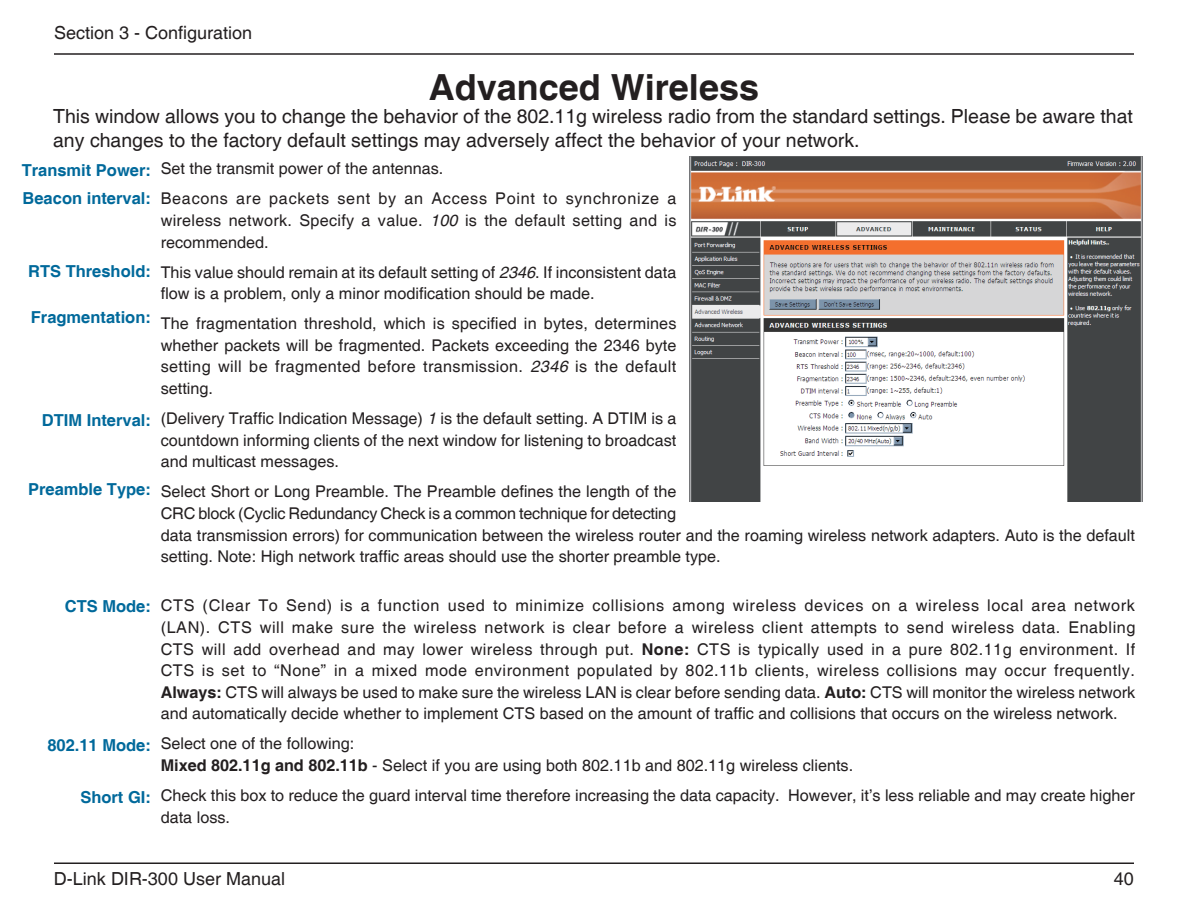
<style>
.page{position:relative;width:1188px;height:918px;background:#fff}
.page>*{position:absolute;margin:0;border:0;box-sizing:border-box;transform-origin:0 0}
.t1{font:700 36px "Helvetica";color:#231f20}
.t2{font:19.5px/23.4px "Helvetica";color:#231f20}
.t3{font:18px "Helvetica";color:#231f20}
.t4{font:700 16.5px/28.3px "Helvetica";color:#00699b}
.t5{font:16.2px/21.6px "Helvetica";color:#231f20}
.t6{font:16.2px/30.2px "Helvetica";letter-spacing:.045em;color:#231f20}
.t7{font:16.2px/21.6px "Helvetica";letter-spacing:.02em;color:#231f20}
.s1{font-style:italic}
.s2{font-weight:700}
</style>
<div class="page">
<hr style="left:54px;top:53px;width:1080px;height:2px;background:#231f20">
<hr style="left:54px;top:862px;width:1080px;height:2px;background:#231f20">
<img style="left:689px;top:157px;width:453px;height:345px">
<p class="t3" style="left:54px;top:22px;width:200px">Section 3 - Configuration</p>
<h1 class="t1" style="left:429px;top:65px;width:332px">Advanced Wireless</h1>
<p class="t2" style="left:53px;top:105px;width:1081px">This window allows you to change the behavior of the 802.11g wireless radio from the standard settings. Please be aware that any changes to the factory default settings may adversely affect the behavior of your network.</p>
<p class="t4" style="left:22px;top:157px;width:131px">Transmit Power:<br>Beacon interval:</p>
<p class="t4" style="left:28px;top:258px;width:124px">RTS Threshold:</p>
<p class="t4" style="left:31px;top:304px;width:122px">Fragmentation:</p>
<p class="t4" style="left:42px;top:407px;width:111px">DTIM Interval:</p>
<p class="t4" style="left:28px;top:476px;width:124px">Preamble Type:</p>
<p class="t4" style="left:65px;top:593px;width:88px">CTS Mode:</p>
<p class="t4" style="left:47px;top:732px;width:105px">802.11 Mode:</p>
<p class="t4" style="left:80px;top:784px;width:72px">Short GI:</p>
<p class="t6" style="left:161px;top:154px;width:517px">Set the transmit power of the antennas.<br>Beacons are packets sent by an Access Point to synchronize a</p>
<p class="t7" style="left:161px;top:210px;width:517px">wireless network. Specify a value. <span class="s1">100</span> is the default setting and is recommended.</p>
<p class="t5" style="left:161px;top:262px;width:517px">This value should remain at its default setting of <span class="s1">2346</span>. If inconsistent data flow is a problem, only a minor modification should be made.</p>
<p class="t5" style="left:161px;top:313px;width:517px;text-align:justify">The fragmentation threshold, which is specified in bytes, determines whether packets will be fragmented. Packets exceeding the 2346 byte setting will be fragmented before transmission. <span class="s1">2346</span> is the default setting.</p>
<p class="t5" style="left:161px;top:408px;width:517px;text-align:justify">(Delivery Traffic Indication Message) <span class="s1">1</span> is the default setting. A DTIM is a countdown informing clients of the next window for listening to broadcast and multicast messages.</p>
<p class="t5" style="left:161px;top:482px;width:976px">Select Short or Long Preamble. The Preamble defines the length of the<br>CRC block (Cyclic Redundancy Check is a common technique for detecting<br>data transmission errors) for communication between the wireless router and the roaming wireless network adapters. Auto is the default setting. Note: High network traffic areas should use the shorter preamble type.</p>
<p class="t5" style="left:161px;top:595px;width:976px;text-align:justify">CTS (Clear To Send) is a function used to minimize collisions among wireless devices on a wireless local area network (LAN). CTS will make sure the wireless network is clear before a wireless client attempts to send wireless data. Enabling CTS will add overhead and may lower wireless through put. <span class="s2">None:</span> CTS is typically used in a pure 802.11g environment. If CTS is set to “None” in a mixed mode environment populated by 802.11b clients, wireless collisions may occur frequently.<br><span class="s2">Always:</span> CTS will always be used to make sure the wireless LAN is clear before sending data. <span class="s2">Auto:</span> CTS will monitor the wireless network and automatically decide whether to implement CTS based on the amount of traffic and collisions that occurs on the wireless network.</p>
<p class="t5" style="left:161px;top:734px;width:694px">Select one of the following:<br><span class="s2">Mixed 802.11g and 802.11b</span> - Select if you are using both 802.11b and 802.11g wireless clients.</p>
<p class="t5" style="left:161px;top:785px;width:976px">Check this box to reduce the guard interval time therefore increasing the data capacity. However, it’s less reliable and may create higher data loss.</p>
<p class="t3" style="left:54px;top:868px;width:233px">D-Link DIR-300 User Manual</p>
<p class="t3" style="left:1114px;top:868px;width:22px">40</p>
</div>
